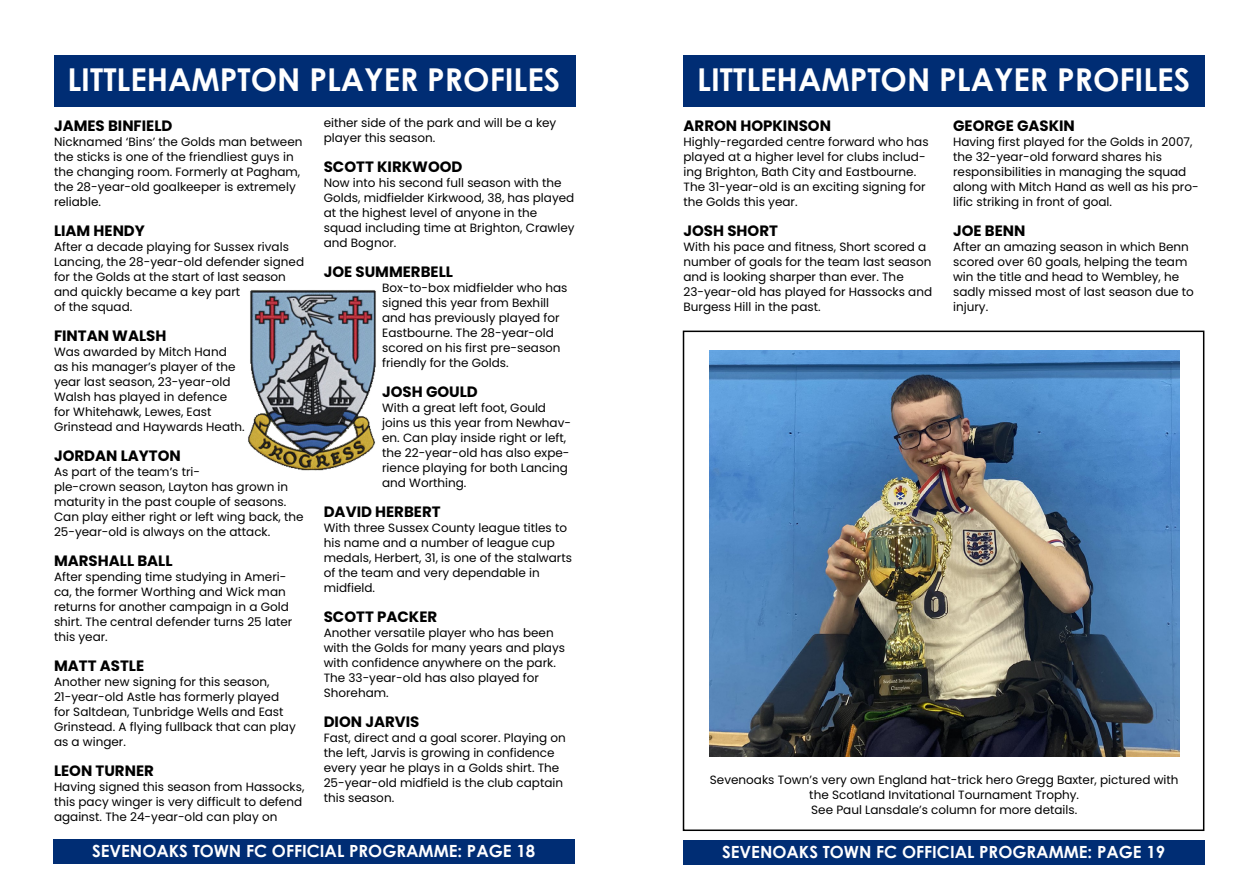
<style>
.page{position:relative;width:1259px;height:893px;background:#fff}
.page>*{position:absolute;margin:0;border:0;box-sizing:border-box;transform-origin:0 0}
.t1{font:700 31.5px "Century Gothic";color:#fff}
.t2{font:700 16.8px "Century Gothic";color:#fff}
.t3{font:700 15px "Poppins";color:#000}
.t4{font:12px/15px "Poppins";color:#000}
</style>
<div class="page">
<div style="left:683px;top:331px;width:521px;height:500px;border:2px solid #000"></div>
<div style="left:53px;top:839px;width:522px;height:24px;background:#002d74"></div>
<div style="left:683px;top:840px;width:521px;height:25px;background:#002d74"></div>
<div style="left:54px;top:55px;width:521px;height:51px;background:#002d74"></div>
<div style="left:683px;top:55px;width:522px;height:51px;background:#002d74"></div>
<img style="left:248px;top:290px;width:128px;height:181px">
<img style="left:709px;top:350px;width:470px;height:407px">
<h1 class="t1" style="left:67px;top:55px;width:494px">LITTLEHAMPTON PLAYER PROFILES</h1>
<h1 class="t1" style="left:697px;top:55px;width:494px">LITTLEHAMPTON PLAYER PROFILES</h1>
<p class="t3" style="left:54px;top:117px;width:120px">JAMES BINFIELD</p>
<p class="t4" style="left:54px;top:134px;width:250px">Nicknamed ‘Bins’ the Golds man between the sticks is one of the friendliest guys in the changing room. Formerly at Pagham, the 28-year-old goalkeeper is extremely reliable.</p>
<p class="t3" style="left:54px;top:222px;width:92px">LIAM HENDY</p>
<p class="t4" style="left:54px;top:239px;width:252px">After a decade playing for Sussex rivals<br>Lancing, the 28-year-old defender signed for the Golds at the start of last season and quickly became a key part<br>of the squad.</p>
<p class="t3" style="left:54px;top:327px;width:114px">FINTAN WALSH</p>
<p class="t4" style="left:54px;top:344px;width:192px">Was awarded by Mitch Hand<br>as his manager’s player of the year last season, 23-year-old<br>Walsh has played in defence for Whitehawk, Lewes, East<br>Grinstead and Haywards Heath.</p>
<p class="t3" style="left:54px;top:447px;width:128px">JORDAN LAYTON</p>
<p class="t4" style="left:54px;top:464px;width:251px">As part of the team’s tri-<br>ple-crown season, Layton has grown in maturity in the past couple of seasons.<br>Can play either right or left wing back, the 25-year-old is always on the attack.</p>
<p class="t3" style="left:54px;top:552px;width:120px">MARSHALL BALL</p>
<p class="t4" style="left:54px;top:569px;width:240px">After spending time studying in Ameri&shy;ca, the former Worthing and Wick man returns for another campaign in a Gold shirt. The central defender turns 25 later this year.</p>
<p class="t3" style="left:54px;top:657px;width:92px">MATT ASTLE</p>
<p class="t4" style="left:54px;top:674px;width:243px">Another new signing for this season, 21-year-old Astle has formerly played for Saltdean, Tunbridge Wells and East Grinstead. A flying fullback that can play as a winger.</p>
<p class="t3" style="left:54px;top:762px;width:101px">LEON TURNER</p>
<p class="t4" style="left:54px;top:779px;width:252px">Having signed this season from Hassocks, this pacy winger is very difficult to defend against. The 24-year-old can play on</p>
<p class="t4" style="left:324px;top:116px;width:234px">either side of the park and will be a key player this season.</p>
<p class="t3" style="left:324px;top:158px;width:140px">SCOTT KIRKWOOD</p>
<p class="t4" style="left:324px;top:176px;width:252px">Now into his second full season with the Golds, midfielder Kirkwood, 38, has played at the highest level of anyone in the squad including time at Brighton, Crawley and Bognor.</p>
<p class="t3" style="left:324px;top:263px;width:131px">JOE SUMMERBELL</p>
<p class="t4" style="left:382px;top:281px;width:187px">Box-to-box midfielder who has signed this year from Bexhill and has previously played for<br>Eastbourne. The 28-year-old scored on his first pre-season friendly for the Golds.</p>
<p class="t3" style="left:382px;top:383px;width:97px">JOSH GOULD</p>
<p class="t4" style="left:382px;top:401px;width:190px">With a great left foot, Gould joins us this year from Newhav&shy;en. Can play inside right or left, the 22-year-old has also expe&shy;rience playing for both Lancing and Worthing.</p>
<p class="t3" style="left:324px;top:503px;width:118px">DAVID HERBERT</p>
<p class="t4" style="left:324px;top:521px;width:250px">With three Sussex County league titles to his name and a number of league cup medals, Herbert, 31, is one of the stalwarts of the team and very dependable in midfield.</p>
<p class="t3" style="left:324px;top:608px;width:115px">SCOTT PACKER</p>
<p class="t4" style="left:324px;top:626px;width:243px">Another versatile player who has been with the Golds for many years and plays with confidence anywhere on the park.<br>The 33-year-old has also played for<br>Shoreham.</p>
<p class="t3" style="left:324px;top:713px;width:97px">DION JARVIS</p>
<p class="t4" style="left:324px;top:731px;width:244px">Fast, direct and a goal scorer. Playing on the left, Jarvis is growing in confidence every year he plays in a Golds shirt. The 25-year-old midfield is the club captain this season.</p>
<p class="t3" style="left:683px;top:117px;width:149px">ARRON HOPKINSON</p>
<p class="t4" style="left:683px;top:134px;width:247px">Highly-regarded centre forward who has played at a higher level for clubs includ&shy;ing Brighton, Bath City and Eastbourne.<br>The 31-year-old is an exciting signing for the Golds this year.</p>
<p class="t3" style="left:683px;top:222px;width:96px">JOSH SHORT</p>
<p class="t4" style="left:683px;top:239px;width:250px">With his pace and fitness, Short scored a number of goals for the team last season and is looking sharper than ever. The 23-year-old has played for Hassocks and Burgess Hill in the past.</p>
<p class="t3" style="left:953px;top:117px;width:123px">GEORGE GASKIN</p>
<p class="t4" style="left:953px;top:134px;width:247px">Having first played for the Golds in 2007, the 32-year-old forward shares his responsibilities in managing the squad along with Mitch Hand as well as his pro&shy;lific striking in front of goal.</p>
<p class="t3" style="left:953px;top:222px;width:74px">JOE BENN</p>
<p class="t4" style="left:953px;top:239px;width:242px">After an amazing season in which Benn scored over 60 goals, helping the team win the title and head to Wembley, he sadly missed most of last season due to injury.</p>
<p class="t4" style="left:710px;top:772px;width:470px;text-align:center">Sevenoaks Town’s very own England hat-trick hero Gregg Baxter, pictured with the Scotland Invitational Tournament Trophy.<br>See Paul Lansdale’s column for more details.</p>
<h2 class="t2" style="left:92px;top:838px;width:444px">SEVENOAKS TOWN FC OFFICIAL PROGRAMME: PAGE 18</h2>
<h2 class="t2" style="left:722px;top:839px;width:444px">SEVENOAKS TOWN FC OFFICIAL PROGRAMME: PAGE 19</h2>
</div>
